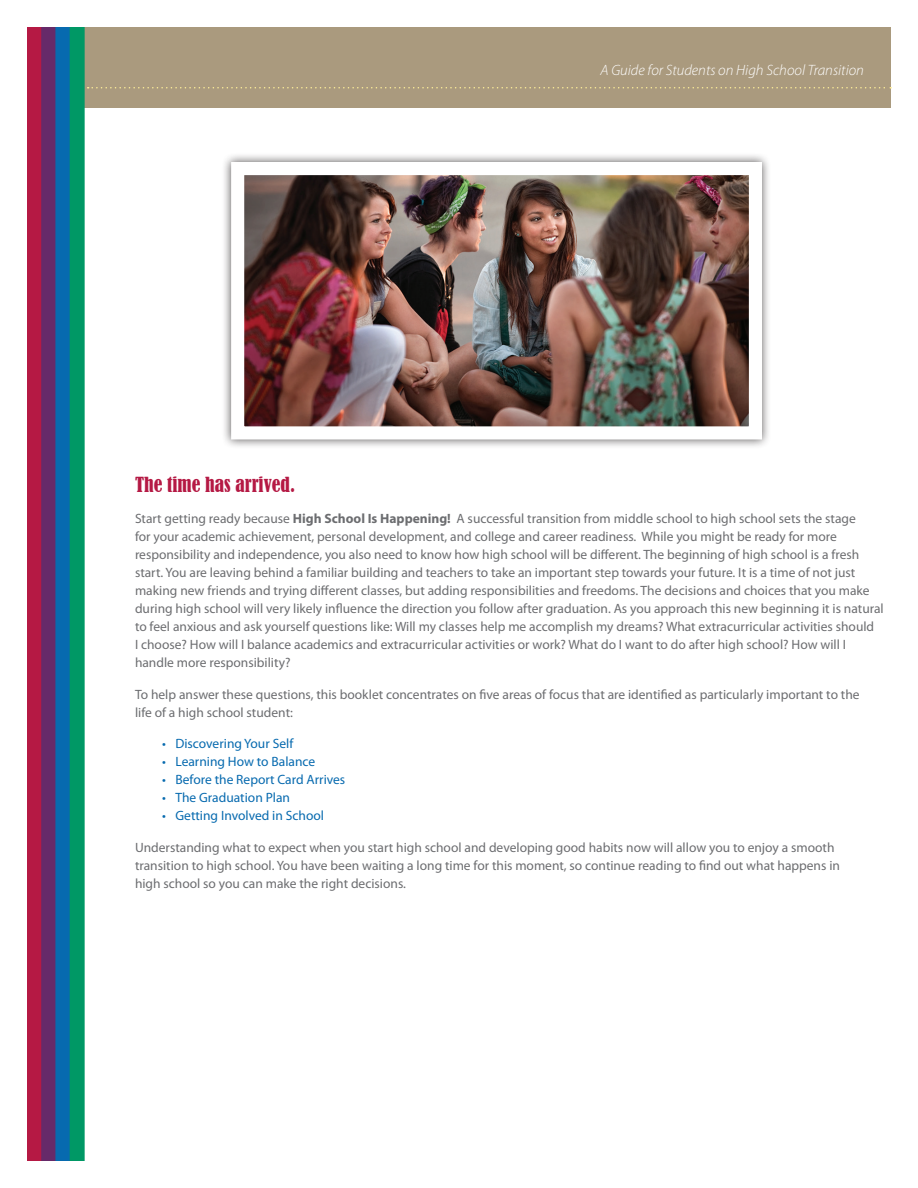
<style>
.page{position:relative;width:918px;height:1188px;background:#fff}
.page>*{position:absolute;margin:0;border:0;box-sizing:border-box;transform-origin:0 0}
.t1{font:condensed 19.5px "Bernard";color:#b51944}
.t2{font:italic 300 15px "Myriad Pro";color:#fff}
.t3{font:13.5px/18px "Myriad Pro";color:#6c6d70}
.t4{font:13.5px "Myriad Pro";color:#076aaf}
.s1{font-weight:700}
</style>
<div class="page">
<div style="left:41px;top:27px;width:850px;height:80px;background:#aa9a7e"></div>
<div style="left:27px;top:27px;width:15px;height:1134px;background:#b51944"></div>
<div style="left:41px;top:27px;width:15px;height:1134px;background:#662a69"></div>
<div style="left:55px;top:27px;width:15px;height:1134px;background:#076aaf"></div>
<div style="left:70px;top:27px;width:15px;height:1134px;background:#009865"></div>
<svg style="left:88px;top:87px;width:803px;height:1px"></svg>
<div style="left:221px;top:152px;width:551px;height:297px;background:#231f20;opacity:.75"></div>
<img style="left:245px;top:176px;width:503px;height:250px">
<div style="left:231px;top:162px;width:531px;height:278px;border:13px solid #fff"></div>
<p class="t2" style="left:601px;top:62px;width:265px">A Guide for Students on High School Transition</p>
<p class="t1" style="left:135px;top:473px;width:162px">The time has arrived.</p>
<p class="t3" style="left:135px;top:510px;width:750px">Start getting ready because <span class="s1">High School Is Happening!</span> A successful transition from middle school to high school sets the stage<br>for your academic achievement, personal development, and college and career readiness. While you might be ready for more responsibility and independence, you also need to know how high school will be different. The beginning of high school is a fresh start. You are leaving behind a familiar building and teachers to take an important step towards your future. It is a time of not just making new friends and trying different classes, but adding responsibilities and freedoms. The decisions and choices that you make during high school will very likely influence the direction you follow after graduation. As you approach this new beginning it is natural to feel anxious and ask yourself questions like: Will my classes help me accomplish my dreams? What extracurricular activities should<br>I choose? How will I balance academics and extracurricular activities or work? What do I want to do after high school? How will I handle more responsibility?</p>
<p class="t3" style="left:135px;top:685px;width:726px">To help answer these questions, this booklet concentrates on five areas of focus that are identified as particularly important to the life of a high school student:</p>
<p class="t4" style="left:162px;top:736px;width:133px">• Discovering Your Self</p>
<p class="t4" style="left:162px;top:754px;width:155px">• Learning How to Balance</p>
<p class="t4" style="left:162px;top:772px;width:185px">• Before the Report Card Arrives</p>
<p class="t4" style="left:162px;top:790px;width:130px">• The Graduation Plan</p>
<p class="t4" style="left:162px;top:808px;width:164px">• Getting Involved in School</p>
<p class="t3" style="left:135px;top:838px;width:707px">Understanding what to expect when you start high school and developing good habits now will allow you to enjoy a smooth transition to high school. You have been waiting a long time for this moment, so continue reading to find out what happens in high school so you can make the right decisions.</p>
</div>
